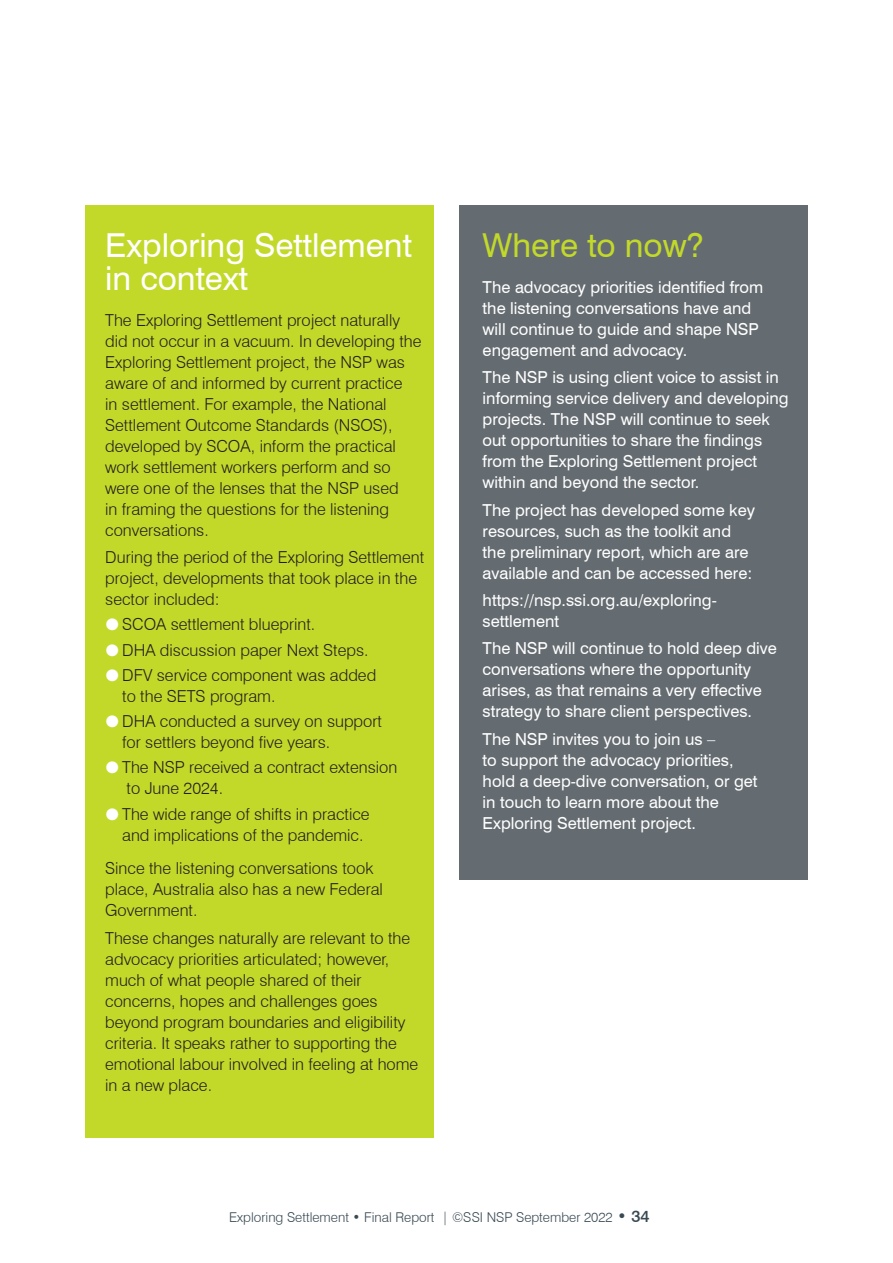
<style>
.page{position:relative;width:893px;height:1263px;background:#fff}
.page>*{position:absolute;margin:0;border:0;box-sizing:border-box;transform-origin:0 0}
.t1{font:33px/33px "Swiss 721 BT";color:#fff}
.t2{font:33px "Swiss 721 BT";color:#c2d92a}
.t3{font:300 16.5px/21px "Swiss 721 BT";color:#241f1f}
.t4{font:16.5px/21px "Swiss 721 BT";color:#fff}
.t5{font:300 13.5px "Swiss 721 BT";color:#394a53}
.s1{color:#fff}
.s2{font-size:16.5px}
.s3{font-weight:500;font-size:16.5px}
</style>
<div class="page">
<div style="left:85px;top:205px;width:349px;height:932px;background:#c2d92a"></div>
<div style="left:459px;top:205px;width:348px;height:675px;background:#656c71"></div>
<h1 class="t1" style="left:105px;top:228px;width:308px">Exploring Settlement in context</h1>
<p class="t3" style="left:105px;top:309px;width:318px">The Exploring Settlement project naturally did not occur in a vacuum. In developing the Exploring Settlement project, the NSP was aware of and informed by current practice<br>in settlement. For example, the National Settlement Outcome Standards (NSOS), developed by SCOA, inform the practical work settlement workers perform and so were one of the lenses that the NSP used<br>in framing the questions for the listening conversations.</p>
<p class="t3" style="left:105px;top:547px;width:320px">During the period of the Exploring Settlement project, developments that took place in the sector included:</p>
<p class="t3" style="left:106px;top:614px;width:211px"><span class="s1">●</span> SCOA settlement blueprint.</p>
<p class="t3" style="left:106px;top:639px;width:264px"><span class="s1">●</span> DHA discussion paper Next Steps.</p>
<p class="t3" style="left:122px;top:664px;width:255px;text-indent:-16px"><span class="s1">●</span> DFV service component was added to the SETS program.</p>
<p class="t3" style="left:122px;top:711px;width:261px;text-indent:-16px"><span class="s1">●</span> DHA conducted a survey on support for settlers beyond five years.</p>
<p class="t3" style="left:127px;top:757px;width:272px;text-indent:-21px"><span class="s1">●</span> The NSP received a contract extension to June 2024.</p>
<p class="t3" style="left:122px;top:803px;width:249px;text-indent:-16px"><span class="s1">●</span> The wide range of shifts in practice and implications of the pandemic.</p>
<p class="t3" style="left:105px;top:858px;width:279px">Since the listening conversations took place, Australia also has a new Federal<br>Government.</p>
<p class="t3" style="left:105px;top:927px;width:315px">These changes naturally are relevant to the advocacy priorities articulated; however, much of what people shared of their concerns, hopes and challenges goes beyond program boundaries and eligibility criteria. It speaks rather to supporting the emotional labour involved in feeling at home in a new place.</p>
<h1 class="t2" style="left:483px;top:225px;width:223px">Where to now?</h1>
<p class="t4" style="left:483px;top:276px;width:282px">The advocacy priorities identified from the listening conversations have and will continue to guide and shape NSP engagement and advocacy.</p>
<p class="t4" style="left:483px;top:367px;width:308px">The NSP is using client voice to assist in informing service delivery and developing projects. The NSP will continue to seek out opportunities to share the findings from the Exploring Settlement project within and beyond the sector.</p>
<p class="t4" style="left:483px;top:499px;width:274px">The project has developed some key resources, such as the toolkit and the preliminary report, which are are available and can be accessed here:</p>
<p class="t4" style="left:483px;top:589px;width:236px">https://nsp.ssi.org.au/exploring&shy;settlement</p>
<p class="t4" style="left:483px;top:638px;width:296px">The NSP will continue to hold deep dive conversations where the opportunity arises, as that remains a very effective strategy to share client perspectives.</p>
<p class="t4" style="left:483px;top:728px;width:276px">The NSP invites you to join us –<br>to support the advocacy priorities, hold a deep-dive conversation, or get in touch to learn more about the Exploring Settlement project.</p>
<p class="t5" style="left:229px;top:1209px;width:422px">Exploring Settlement • Final Report | ©SSI NSP September 2022 <span class="s2">•</span> <span class="s3">34</span></p>
</div>
